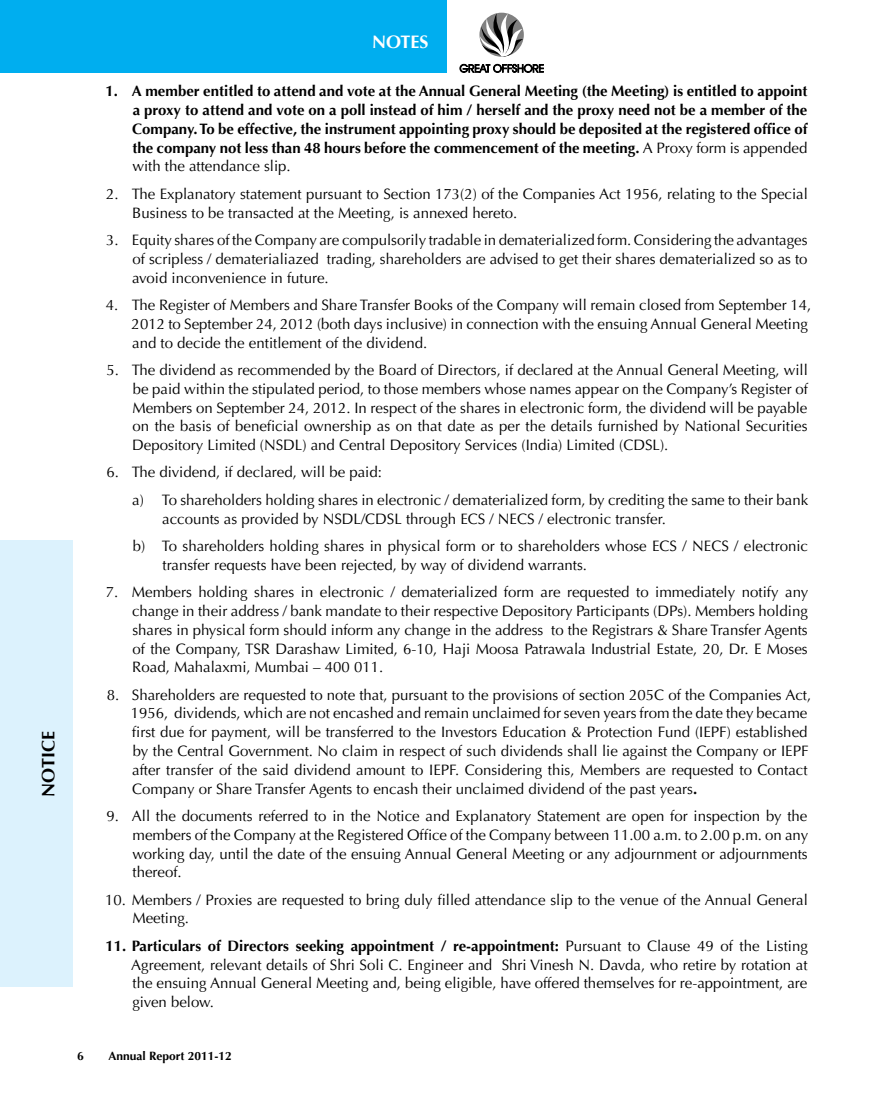
<style>
.page{position:relative;width:872px;height:1098px;background:#fff}
.page>*{position:absolute;margin:0;border:0;box-sizing:border-box;transform-origin:0 0}
.t1{font:700 18px "Optima LT";color:#000}
.t2{font:700 18px "Optima LT";color:#fff}
.t3{font:15px/18.8px "Optima LT";color:#000}
.t4{font:700 15px/18.8px "Optima LT";color:#000;text-align:justify}
.t5{font:700 12px "Optima LT";color:#000}
.s1{font-weight:400}
.s2{font-weight:700}
</style>
<div class="page">
<div style="left:0;top:0;width:446px;height:72px;background:#00aeef"></div>
<div style="left:0;top:540px;width:72px;height:446px;background:#dcf2fd"></div>
<svg style="left:479px;top:13px;width:44px;height:44px"></svg>
<svg style="left:460px;top:64px;width:83px;height:8px"></svg>
<p class="t1" style="left:38px;top:796px;width:67px;rotate:-90deg">NOTICE</p>
<p class="t2" style="left:372px;top:32px;width:26px">Notes</p>
<p class="t4" style="left:132px;top:82px;width:677px;text-indent:-27px">1. A member entitled to attend and vote at the Annual General Meeting (the Meeting) is entitled to appoint a proxy to attend and vote on a poll instead of him / herself and the proxy need not be a member of the Company. To be effective, the instrument appointing proxy should be deposited at the registered office of the company not less than 48 hours before the commencement of the meeting. <span class="s1">A Proxy form is appended with the attendance slip.</span></p>
<p class="t3" style="left:132px;top:184px;width:677px;text-indent:-26px">2. The Explanatory statement pursuant to Section 173(2) of the Companies Act 1956, relating to the Special<br>Business to be transacted at the Meeting, is annexed hereto.</p>
<p class="t3" style="left:132px;top:231px;width:677px;text-align:justify;text-indent:-26px">3. Equity shares of the Company are compulsorily tradable in dematerialized form. Considering the advantages of scripless / dematerialiazed trading, shareholders are advised to get their shares dematerialized so as to avoid inconvenience in future.</p>
<p class="t3" style="left:132px;top:296px;width:681px;text-indent:-26px">4. The Register of Members and Share Transfer Books of the Company will remain closed from September 14,<br>2012 to September 24, 2012 (both days inclusive) in connection with the ensuing Annual General Meeting and to decide the entitlement of the dividend.</p>
<p class="t3" style="left:132px;top:360px;width:677px;text-align:justify;text-indent:-26px">5. The dividend as recommended by the Board of Directors, if declared at the Annual General Meeting, will be paid within the stipulated period, to those members whose names appear on the Company’s Register of Members on September 24, 2012. In respect of the shares in electronic form, the dividend will be payable on the basis of beneficial ownership as on that date as per the details furnished by National Securities Depository Limited (NSDL) and Central Depository Services (India) Limited (CDSL).</p>
<p class="t3" style="left:132px;top:458px;width:677px;line-height:27.5px;text-indent:-26px">6. The dividend, if declared, will be paid:<br>a) To shareholders holding shares in electronic / dematerialized form, by crediting the same to their bank</p>
<p class="t3" style="left:133px;top:505px;width:677px;line-height:27.5px;text-indent:29px">accounts as provided by NSDL/CDSL through ECS / NECS / electronic transfer.<br>b) To shareholders holding shares in physical form or to shareholders whose ECS / NECS / electronic</p>
<p class="t3" style="left:163px;top:555px;width:426px">transfer requests have been rejected, by way of dividend warrants.</p>
<p class="t3" style="left:132px;top:582px;width:677px;text-align:justify;text-indent:-26px">7. Members holding shares in electronic / dematerialized form are requested to immediately notify any change in their address / bank mandate to their respective Depository Participants (DPs). Members holding shares in physical form should inform any change in the address to the Registrars &amp; Share Transfer Agents of the Company, TSR Darashaw Limited, 6-10, Haji Moosa Patrawala Industrial Estate, 20, Dr. E Moses Road, Mahalaxmi, Mumbai – 400 011.</p>
<p class="t3" style="left:131px;top:685px;width:682px;text-indent:-24px">8. Shareholders are requested to note that, pursuant to the provisions of section 205C of the Companies Act, 1956, dividends, which are not encashed and remain unclaimed for seven years from the date they became first due for payment, will be transferred to the Investors Education &amp; Protection Fund (IEPF) established by the Central Government. No claim in respect of such dividends shall lie against the Company or IEPF after transfer of the said dividend amount to IEPF. Considering this, Members are requested to Contact Company or Share Transfer Agents to encash their unclaimed dividend of the past years<span class="s2">.</span></p>
<p class="t3" style="left:132px;top:806px;width:677px;text-align:justify;text-indent:-26px">9. All the documents referred to in the Notice and Explanatory Statement are open for inspection by the members of the Company at the Registered Office of the Company between 11.00 a.m. to 2.00 p.m. on any working day, until the date of the ensuing Annual General Meeting or any adjournment or adjournments thereof.</p>
<p class="t3" style="left:132px;top:890px;width:677px;text-indent:-27px">10. Members / Proxies are requested to bring duly filled attendance slip to the venue of the Annual General<br>Meeting.</p>
<p class="t3" style="left:131px;top:936px;width:678px;text-align:justify;text-indent:-26px"><span class="s2">11. Particulars of Directors seeking appointment / re-appointment:</span> Pursuant to Clause 49 of the Listing Agreement, relevant details of Shri Soli C. Engineer and Shri Vinesh N. Davda, who retire by rotation at the ensuing Annual General Meeting and, being eligible, have offered themselves for re-appointment, are given below.</p>
<p class="t5" style="left:77px;top:1048px;width:8px">6</p>
<p class="t5" style="left:108px;top:1048px;width:125px">Annual Report 2011-12</p>
</div>
